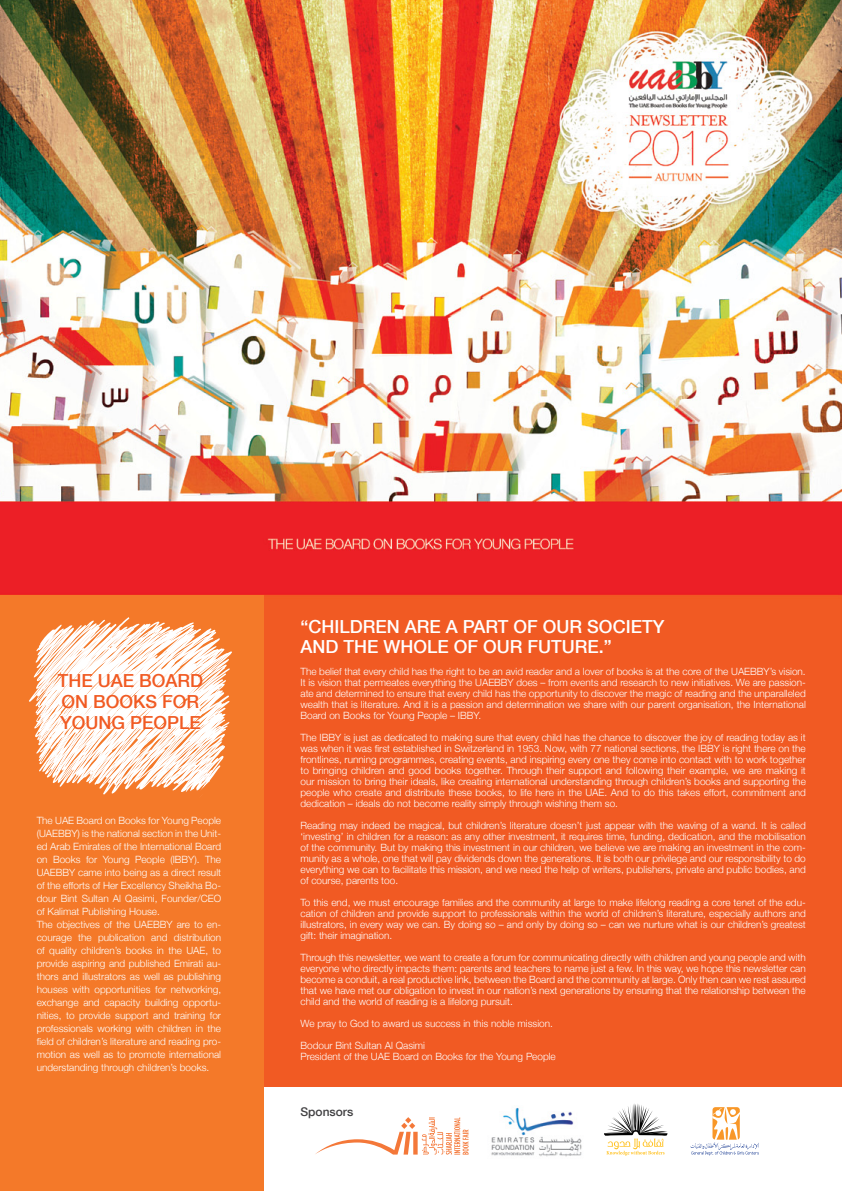
<style>
.page{position:relative;width:842px;height:1191px;background:#fff}
.page>*{position:absolute;margin:0;border:0;box-sizing:border-box;transform-origin:0 0}
.t1{font:500 18px/20px "Helvetica Neue";color:#fff}
.t2{font:500 18px/21px "Helvetica Neue";color:#f15a22}
.t3{font:500 12px "Helvetica Neue";color:#414042}
.t4{font:300 10px/11px "Helvetica Neue";color:#fff}
</style>
<div class="page">
<img style="left:0;top:0;width:842px;height:1087px">
<div style="left:0;top:595px;width:264px;height:596px;background:#f47929"></div>
<svg style="left:29px;top:617px;width:203px;height:178px"></svg>
<svg style="left:691px;top:1107px;width:68px;height:48px"></svg>
<img style="left:491px;top:1107px;width:91px;height:50px">
<svg style="left:604px;top:1104px;width:63px;height:51px"></svg>
<svg style="left:315px;top:1117px;width:154px;height:37px"></svg>
<h1 class="t2" style="left:139px;top:670px;width:66px">BOARD</h1>
<h1 class="t2" style="left:58px;top:670px;width:145px">TH E UAE<br>ON BOOKS FOR<br>YOUNG PEOPLE</h1>
<p class="t4" style="left:37px;top:814px;width:186px">The UAE Board on Books for Young People</p>
<p class="t4" style="left:37px;top:840px;width:186px">ed Arab Emirates of the International Board</p>
<p class="t4" style="left:37px;top:827px;width:186px">(UAEBBY) is the national section in the Unit-</p>
<p class="t4" style="left:205px;top:853px;width:18px">The</p>
<p class="t4" style="left:170px;top:853px;width:31px">(IBBY .)</p>
<p class="t4" style="left:53px;top:853px;width:29px">Books</p>
<p class="t4" style="left:86px;top:853px;width:13px">for</p>
<p class="t4" style="left:103px;top:853px;width:29px">Young</p>
<p class="t4" style="left:135px;top:853px;width:31px">People</p>
<p class="t4" style="left:37px;top:852px;width:186px;line-height:13px">on<br>UAEBBY came into being as a direct result</p>
<p class="t4" style="left:37px;top:892px;width:185px">dour Bint Sultan Al Qasimi, Founder/CEO</p>
<p class="t4" style="left:37px;top:879px;width:186px">of the efforts of Her Excellency Sheikha Bo-</p>
<p class="t4" style="left:37px;top:905px;width:125px">of Kalimat Publishing House.</p>
<p class="t4" style="left:174px;top:931px;width:49px">distribution</p>
<p class="t4" style="left:37px;top:918px;width:186px">The objectives of the UAEBBY are to en-</p>
<p class="t4" style="left:37px;top:944px;width:186px">of quality children s’ books in the UAE, to</p>
<p class="t4" style="left:37px;top:970px;width:186px">thors and illustrators as well as publishing</p>
<p class="t4" style="left:78px;top:931px;width:15px">the</p>
<p class="t4" style="left:98px;top:931px;width:48px">publication</p>
<p class="t4" style="left:151px;top:931px;width:18px">and</p>
<p class="t4" style="left:37px;top:931px;width:37px">courage</p>
<p class="t4" style="left:37px;top:957px;width:186px">provide aspiring and published Emirati au-</p>
<p class="t4" style="left:171px;top:983px;width:52px">networking,</p>
<p class="t4" style="left:37px;top:983px;width:33px">houses</p>
<p class="t4" style="left:72px;top:983px;width:19px">with</p>
<p class="t4" style="left:94px;top:983px;width:58px">opportunities</p>
<p class="t4" style="left:155px;top:983px;width:13px">for</p>
<p class="t4" style="left:37px;top:996px;width:43px">exchange</p>
<p class="t4" style="left:37px;top:1022px;width:186px">professionals working with children in the</p>
<p class="t4" style="left:37px;top:1048px;width:186px">motion as well as to promote international</p>
<p class="t4" style="left:83px;top:996px;width:18px">and</p>
<p class="t4" style="left:104px;top:996px;width:37px">capacity</p>
<p class="t4" style="left:145px;top:996px;width:35px">building</p>
<p class="t4" style="left:183px;top:996px;width:39px">opportu-</p>
<p class="t4" style="left:37px;top:1009px;width:26px">nities,</p>
<p class="t4" style="left:79px;top:1009px;width:33px">provide</p>
<p class="t4" style="left:153px;top:1009px;width:18px">and</p>
<p class="t4" style="left:174px;top:1009px;width:33px">training</p>
<p class="t4" style="left:210px;top:1009px;width:13px">for</p>
<p class="t4" style="left:66px;top:1009px;width:10px">to</p>
<p class="t4" style="left:115px;top:1009px;width:35px">support</p>
<p class="t4" style="left:37px;top:1035px;width:186px">field of children s’ literature and reading pro-</p>
<p class="t4" style="left:37px;top:1061px;width:174px">understanding through children s’ books.</p>
<h1 class="t1" style="left:300px;top:616px;width:365px">“CHI LDREN ARE A PART OF OUR SOCIETY<br>AND THE WHOLE OF OUR FUTURE “.</h1>
<p class="t4" style="left:300px;top:666px;width:507px">The belief that every child has the right to be an avid reader and a lover of books is at the core of the UAEBBY s’ vision.</p>
<p class="t4" style="left:300px;top:688px;width:507px">ate and determined to ensure that every child has the opportunity to discover the magic of reading and the unparalleled</p>
<p class="t4" style="left:300px;top:677px;width:507px">isIt vision that permeates everything the UAEBBY does – from events and research to new initiatives. We are passion-</p>
<p class="t4" style="left:300px;top:699px;width:507px">wealth that is literature. And isit a passion and determination we share with our parent organisation, the International<br>Board on Books for Young People – IBBY.</p>
<p class="t4" style="left:300px;top:732px;width:507px;text-align:justify">The IBBY is just as dedicated to making sure that every child has the chance to discover the joy of reading today as it was when it was first established in Switzerland in 1953. Now, with 77 national sections, the IBBY is right there on the frontlines, running programmes, creating events, and inspiring every one they come into contact with to work together to bringing children and good books together. Through their support and following their example, we are making it our mission to bring their ideals, like creating international understanding through children s’ books and supporting the people who create and distribute these books, to life here in the UAE. And to do this takes effort, commitment and dedication – ideals do not become reality simply through wishing them so.</p>
<p class="t4" style="left:300px;top:820px;width:507px">Reading may indeed be magical, but children s’ literature doesn t’ just appear with the waving of a wand isIt. called ‘investing’ in children for a reason: as any other investment it, requires time, funding, dedication, and the mobilisation</p>
<p class="t4" style="left:300px;top:853px;width:507px">munity as a whole, one that will pay dividends down the generations isIt. both our privilege and our responsibility to do</p>
<p class="t4" style="left:300px;top:842px;width:507px">of the community. But by making this investment in our children, we believe we are making an investment in the com-</p>
<p class="t4" style="left:300px;top:864px;width:507px">everything we can to facilitate this mission, and we need the help of writers, publishers, private and public bodies, and of course, parents too.</p>
<p class="t4" style="left:300px;top:908px;width:507px">cation of children and provide support to professionals within the world of children s’ literature, especially authors and</p>
<p class="t4" style="left:300px;top:897px;width:507px">To this end, we must encourage families and the community at large to make lifelong reading a core tenet of the edu-</p>
<p class="t4" style="left:300px;top:919px;width:507px">illustrators in, every way we can. By doing so – and only by doing so – can we nurture what is our children s’ greatest gift: their imagination.</p>
<p class="t4" style="left:300px;top:952px;width:507px;text-align:justify">Through this newsletter, we want to create a forum for communicating directly with children and young people and with everyone who directly impacts them: parents and teachers to name just a few In. this way, we hope this newsletter can become a conduit a, real productive link, between the Board and the community at large. Only then can we rest assured that we have met our obligation to invest in our nation s’ next generations by ensuring that the relationship between the child and the world of reading is a lifelong pursuit.</p>
<p class="t4" style="left:300px;top:1018px;width:254px">We pray to God to award us success in this noble mission.</p>
<p class="t4" style="left:300px;top:1040px;width:257px">Bodour Bint Sultan Al Qasimi<br>President of the UAE Board on Books for the Young People</p>
<p class="t3" style="left:300px;top:1104px;width:54px">SPONSORS</p>
</div>
